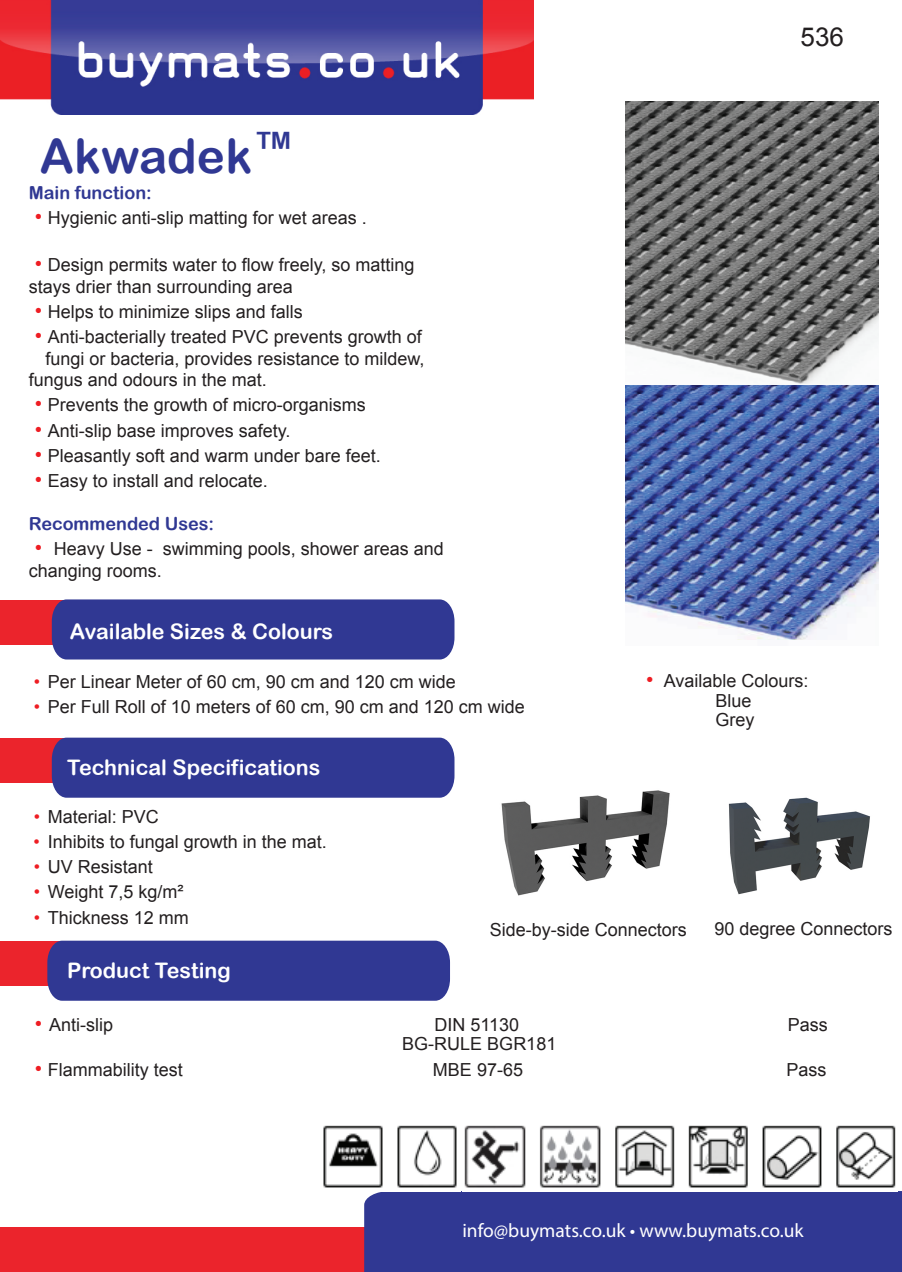
<style>
.page{position:relative;width:902px;height:1272px;background:#fff}
.page>*{position:absolute;margin:0;border:0;box-sizing:border-box;transform-origin:0 0}
.t1{font:47.4px "Arial Rounded MT Bold";color:#303893}
.t2{font:26.1px "Arial";color:#231f20}
.t3{font:21.45px "Arial Rounded MT Bold";color:#fff}
.t4{font:19.5px "Myriad Pro";color:#fff}
.t5{font:18px/21.6px "Arial";color:#231f20}
.t6{font:18px "Arial Rounded MT Bold";color:#303893}
.s1{font-size:21px;color:#ee1d23}
.s2{color:#ee1d23}
</style>
<div class="page">
<img style="left:626px;top:385px;width:252px;height:255px">
<div style="left:0;top:1227px;width:902px;height:45px;background:#eb242c"></div>
<div style="left:364px;top:1191px;width:538px;height:81px;background:#303893"></div>
<div style="left:0;top:738px;width:316px;height:45px;background:#eb242c"></div>
<div style="left:52px;top:738px;width:402px;height:60px;background:#303893"></div>
<div style="left:0;top:941px;width:312px;height:45px;background:#eb242c"></div>
<div style="left:47px;top:941px;width:403px;height:60px;background:#303893"></div>
<div style="left:0;top:600px;width:316px;height:44px;background:#eb242c"></div>
<div style="left:52px;top:599px;width:402px;height:60px;background:#303893"></div>
<img style="left:0;top:0;width:534px;height:114px">
<img style="left:626px;top:101px;width:252px;height:283px">
<img style="left:464px;top:1125px;width:432px;height:63px">
<img style="left:323px;top:1125px;width:134px;height:63px">
<img style="left:728px;top:797px;width:142px;height:98px">
<img style="left:501px;top:790px;width:169px;height:106px">
<h1 class="t1" style="left:40px;top:128px;width:256px">Akwadek<sup>™</sup></h1>
<p class="t6" style="left:29px;top:182px;width:124px">Main function:</p>
<p class="t5" style="left:35px;top:207px;width:334px"><span class="s1">•</span> Hygienic anti-slip matting for wet areas .</p>
<p class="t5" style="left:29px;top:254px;width:387px;text-indent:6px"><span class="s1">•</span> Design permits water to flow freely, so matting stays drier than surrounding area</p>
<p class="t5" style="left:35px;top:301px;width:270px"><span class="s1">•</span> Helps to minimize slips and falls</p>
<p class="t5" style="left:35px;top:326px;width:389px"><span class="s1">•</span> Anti-bacterially treated PVC prevents growth of</p>
<p class="t5" style="left:45px;top:348px;width:381px">fungi or bacteria, provides resistance to mildew,</p>
<p class="t5" style="left:29px;top:369px;width:240px">fungus and odours in the mat.</p>
<p class="t5" style="left:35px;top:394px;width:333px"><span class="s1">•</span> Prevents the growth of micro-organisms</p>
<p class="t5" style="left:35px;top:420px;width:257px"><span class="s1">•</span> Anti-slip base improves safety.</p>
<p class="t5" style="left:35px;top:445px;width:348px"><span class="s1">•</span> Pleasantly soft and warm under bare feet.</p>
<p class="t5" style="left:35px;top:470px;width:235px"><span class="s1">•</span> Easy to install and relocate.</p>
<p class="t6" style="left:29px;top:513px;width:187px">Recommended Uses:</p>
<p class="t5" style="left:29px;top:538px;width:416px;text-indent:6px"><span class="s1">•</span> Heavy Use - swimming pools, shower areas and changing rooms.</p>
<p class="t3" style="left:70px;top:618px;width:265px">Available Sizes &amp; Colours</p>
<p class="t5" style="left:34px;top:671px;width:424px"><span class="s2">•</span> Per Linear Meter of 60 cm, 90 cm and 120 cm wide</p>
<p class="t5" style="left:34px;top:696px;width:493px"><span class="s2">•</span> Per Full Roll of 10 meters of 60 cm, 90 cm and 120 cm wide</p>
<p class="t3" style="left:67px;top:755px;width:255px">Technical Specifications</p>
<h2 class="t2" style="left:800px;top:20px;width:45px">536</h2>
<p class="t5" style="left:716px;top:671px;width:94px;line-height:19.5px;text-indent:-70px"><span class="s1">•</span> Available Colours:<br>Blue<br>Grey</p>
<p class="t5" style="left:34px;top:806px;width:126px"><span class="s2">•</span> Material: PVC</p>
<p class="t5" style="left:33px;top:831px;width:295px"><span class="s2">•</span> Inhibits to fungal growth in the mat.</p>
<p class="t5" style="left:34px;top:856px;width:120px"><span class="s2">•</span> UV Resistant</p>
<p class="t5" style="left:34px;top:881px;width:151px"><span class="s2">•</span> Weight 7,5 kg/m²</p>
<p class="t5" style="left:34px;top:907px;width:156px"><span class="s2">•</span> Thickness 12 mm</p>
<p class="t3" style="left:67px;top:957px;width:165px">Product Testing</p>
<p class="t5" style="left:490px;top:919px;width:199px">Side-by-side Connectors</p>
<p class="t5" style="left:714px;top:918px;width:180px">90 degree Connectors</p>
<p class="t5" style="left:35px;top:1014px;width:80px"><span class="s1">•</span> Anti-slip</p>
<p class="t5" style="left:434px;top:1014px;width:86px">DIN 51130</p>
<p class="t5" style="left:788px;top:1014px;width:42px">Pass</p>
<p class="t5" style="left:402px;top:1033px;width:156px">BG-RULE BGR181</p>
<p class="t5" style="left:35px;top:1059px;width:150px"><span class="s1">•</span> Flammability test</p>
<p class="t5" style="left:433px;top:1059px;width:92px">MBE 97-65</p>
<p class="t5" style="left:786px;top:1059px;width:42px">Pass</p>
<p class="t4" style="left:462px;top:1219px;width:343px">info@buymats.co.uk • www.buymats.co.uk</p>
</div>
